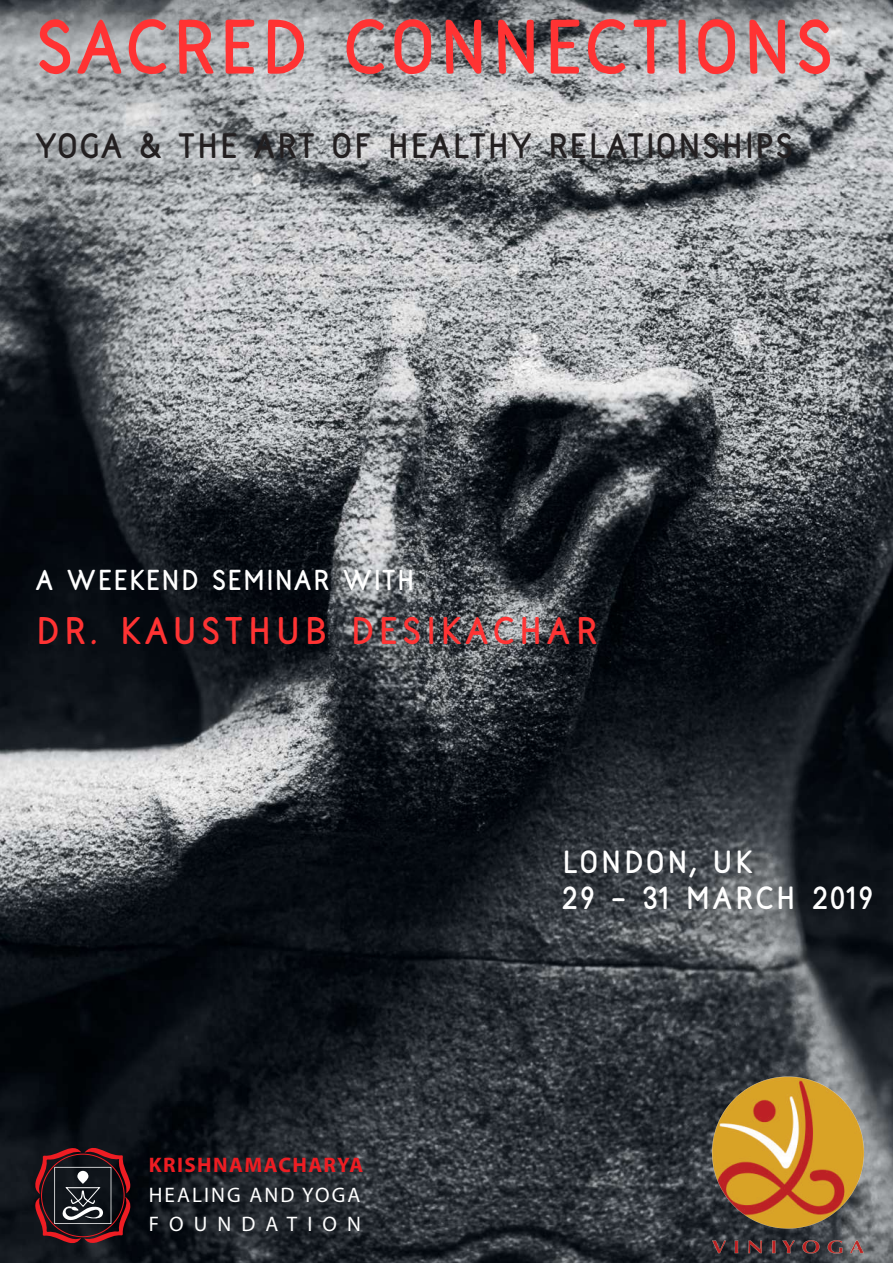
<style>
.page{position:relative;width:893px;height:1263px;background:#fff}
.page>*{position:absolute;margin:0;border:0;box-sizing:border-box;transform-origin:0 0}
.t1{font:900 72px "Naive Line Sans Extra";letter-spacing:.015em;color:#f33}
.t2{font:900 36px "Naive Line Sans Extra";letter-spacing:.1em;color:#f33}
.t3{font:900 33px "Naive Line Sans Extra";letter-spacing:.015em;color:#231f20}
.t4{font:900 30px/36px "Naive Line Sans Extra";letter-spacing:.05em;color:#fff}
.t5{font:900 27px "Naive Line Sans Extra";letter-spacing:.015em;color:#fff}
.t6{font:21.15px/29.5px "Myriad Pro";letter-spacing:.1em;color:#fff}
.t7{font:700 21.15px "Myriad Pro";letter-spacing:.07em;color:#ee1d23}
</style>
<div class="page">
<img style="left:0;top:0;width:893px;height:1263px">
<svg style="left:35px;top:1147px;width:96px;height:97px;background:#422329"></svg>
<img style="left:693px;top:1071px;width:189px;height:189px">
<h1 class="t1" style="left:36px;top:3px;width:802px">SACRED CONNECTIONS</h1>
<p class="t3" style="left:36px;top:125px;width:760px">YOGA &amp; THE ART OF HEALTHY RELATIONSHIPS</p>
<p class="t5" style="left:36px;top:563px;width:381px">A WEEKEND SEMINAR WITH</p>
<p class="t2" style="left:36px;top:608px;width:564px">DR. KAUSTHUB DESIKACHAR</p>
<p class="t7" style="left:149px;top:1151px;width:216px">KRISHNAMACHARYA</p>
<p class="t6" style="left:149px;top:1179px;width:214px">HEALING AND YOGA<br>FOUNDATION</p>
<p class="t4" style="left:562px;top:845px;width:313px">LONDON, UK<br>29 - 31 MARCH 2019</p>
</div>
